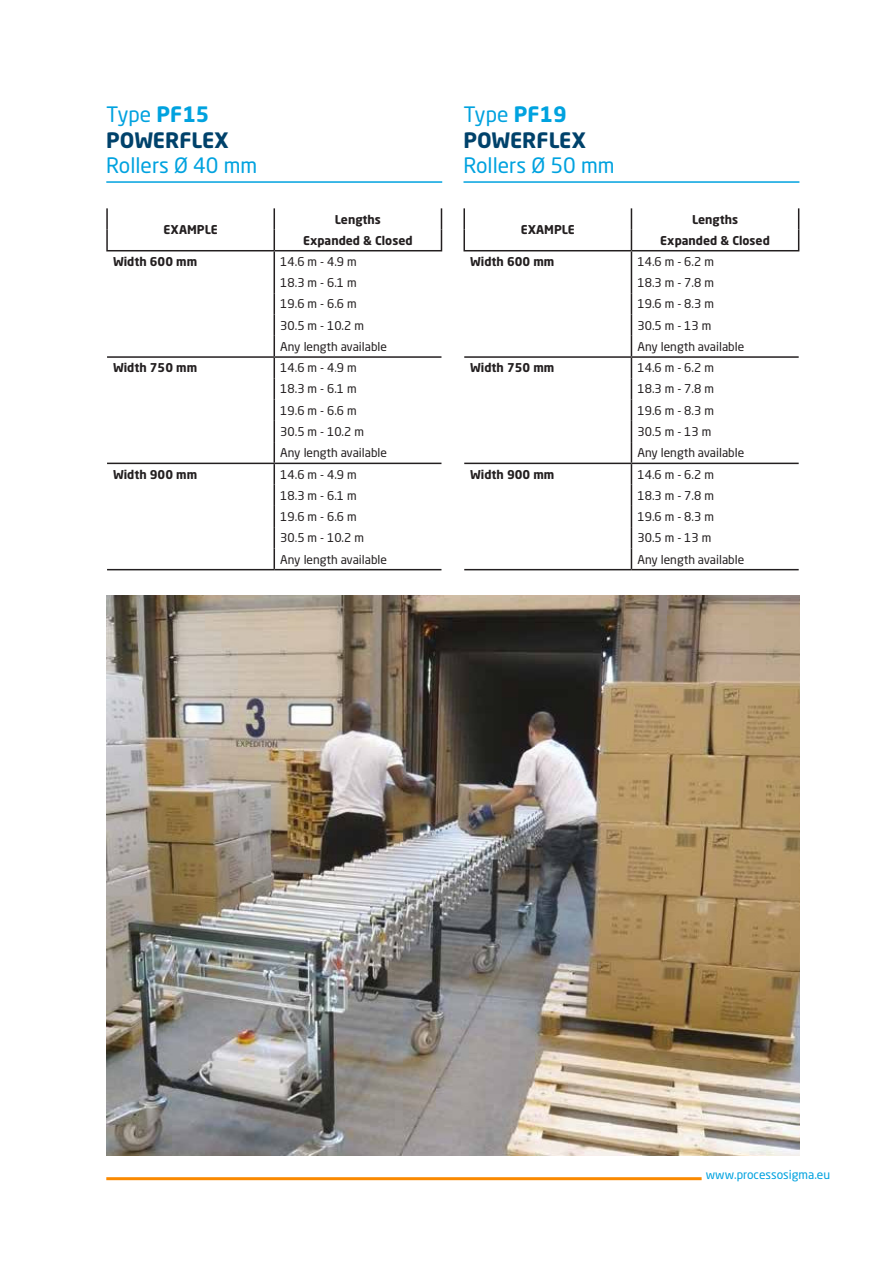
<style>
.page{position:relative;width:893px;height:1263px;background:#fff}
.page>*{position:absolute;margin:0;border:0;box-sizing:border-box;transform-origin:0 0}
.t1{font:700 21px/25.2px "Neo Sans Pro";color:#00426b}
.t2{font:21px "Neo Sans Pro";color:#00a2df}
.t3{font:12px/21.3px "Neo Sans Pro";color:#231f20}
.t4{font:700 12px/21.1px "Neo Sans Pro";color:#231f20;text-align:center}
.t5{font:12px "Neo Sans Pro";color:#00a2df}
.s1{font-weight:400;color:#00a2df}
.s2{color:#00a2df}
</style>
<div class="page">
<hr style="left:106px;top:1177px;width:596px;height:3px;background:#fa8900">
<hr style="left:106px;top:181px;width:336px;height:2px;background:#00a2df">
<hr style="left:463px;top:181px;width:336px;height:2px;background:#00a2df">
<hr style="left:106px;top:208px;width:2px;height:22px;background:#231f20">
<hr style="left:106px;top:230px;width:2px;height:20px;background:#231f20">
<hr style="left:106px;top:250px;width:168px;height:1px;background:#231f20">
<svg style="left:441px;top:208px;width:1px;height:42px"></svg>
<hr style="left:274px;top:250px;width:168px;height:1px;background:#231f20">
<hr style="left:107px;top:356px;width:167px;height:2px;background:#231f20">
<hr style="left:107px;top:463px;width:167px;height:1px;background:#231f20">
<hr style="left:107px;top:569px;width:167px;height:1px;background:#231f20">
<hr style="left:274px;top:356px;width:167px;height:2px;background:#231f20">
<hr style="left:274px;top:463px;width:167px;height:1px;background:#231f20">
<svg style="left:274px;top:208px;width:1px;height:361px"></svg>
<hr style="left:274px;top:569px;width:167px;height:1px;background:#231f20">
<hr style="left:463px;top:208px;width:2px;height:22px;background:#231f20">
<hr style="left:463px;top:230px;width:2px;height:20px;background:#231f20">
<hr style="left:463px;top:250px;width:168px;height:1px;background:#231f20">
<svg style="left:798px;top:208px;width:1px;height:42px"></svg>
<hr style="left:631px;top:250px;width:168px;height:1px;background:#231f20">
<hr style="left:464px;top:356px;width:167px;height:2px;background:#231f20">
<hr style="left:464px;top:463px;width:167px;height:1px;background:#231f20">
<hr style="left:464px;top:569px;width:167px;height:1px;background:#231f20">
<hr style="left:631px;top:356px;width:168px;height:2px;background:#231f20">
<hr style="left:631px;top:463px;width:168px;height:1px;background:#231f20">
<svg style="left:631px;top:208px;width:1px;height:361px"></svg>
<hr style="left:631px;top:569px;width:168px;height:1px;background:#231f20">
<img style="left:106px;top:595px;width:693px;height:560px">
<h1 class="t1" style="left:106px;top:101px;width:124px"><span class="s1">Type</span> <span class="s2">PF15<br></span>POWERFLEX</h1>
<h1 class="t2" style="left:106px;top:152px;width:153px">Rollers Ø 40 mm</h1>
<p class="t4" style="left:164px;top:219px;width:56px">EXAMPLE</p>
<p class="t4" style="left:303px;top:208px;width:111px">Lengths<br>Expanded &amp; Closed</p>
<p class="t4" style="left:113px;top:251px;width:86px">Width 600 mm</p>
<p class="t3" style="left:280px;top:251px;width:108px">14.6 m - 4.9 m<br>18.3 m - 6.1 m<br>19.6 m - 6.6 m<br>30.5 m - 10.2 m<br>Any length available</p>
<p class="t4" style="left:113px;top:357px;width:86px">Width 750 mm</p>
<p class="t3" style="left:280px;top:357px;width:108px">14.6 m - 4.9 m<br>18.3 m - 6.1 m<br>19.6 m - 6.6 m<br>30.5 m - 10.2 m<br>Any length available</p>
<p class="t4" style="left:113px;top:463px;width:86px">Width 900 mm</p>
<p class="t3" style="left:280px;top:463px;width:108px">14.6 m - 4.9 m<br>18.3 m - 6.1 m<br>19.6 m - 6.6 m<br>30.5 m - 10.2 m<br>Any length available</p>
<h1 class="t1" style="left:463px;top:101px;width:124px"><span class="s1">Type</span> <span class="s2">PF19<br></span>POWERFLEX</h1>
<h1 class="t2" style="left:463px;top:152px;width:153px">Rollers Ø 50 mm</h1>
<p class="t4" style="left:521px;top:219px;width:56px">EXAMPLE</p>
<p class="t4" style="left:660px;top:208px;width:111px">Lengths<br>Expanded &amp; Closed</p>
<p class="t4" style="left:470px;top:251px;width:86px">Width 600 mm</p>
<p class="t3" style="left:637px;top:251px;width:108px">14.6 m - 6.2 m<br>18.3 m - 7.8 m<br>19.6 m - 8.3 m<br>30.5 m - 13 m<br>Any length available</p>
<p class="t4" style="left:470px;top:357px;width:86px">Width 750 mm</p>
<p class="t3" style="left:637px;top:357px;width:108px">14.6 m - 6.2 m<br>18.3 m - 7.8 m<br>19.6 m - 8.3 m<br>30.5 m - 13 m<br>Any length available</p>
<p class="t4" style="left:470px;top:463px;width:86px">Width 900 mm</p>
<p class="t3" style="left:637px;top:463px;width:108px">14.6 m - 6.2 m<br>18.3 m - 7.8 m<br>19.6 m - 8.3 m<br>30.5 m - 13 m<br>Any length available</p>
<p class="t5" style="left:706px;top:1167px;width:126px">www.processosigma.eu</p>
</div>
